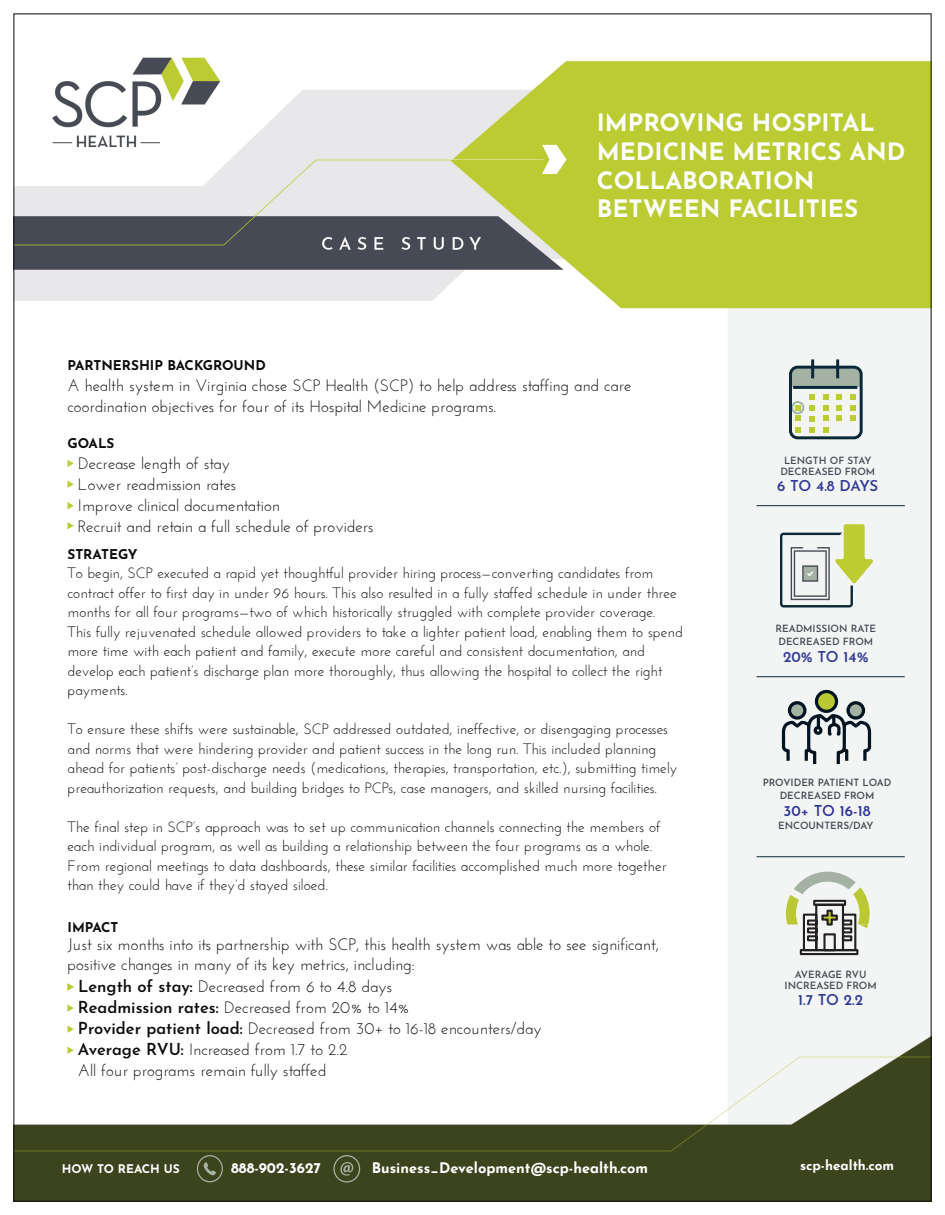
<style>
.page{position:relative;width:945px;height:1215px;background:#fff}
.page>*{position:absolute;margin:0;border:0;box-sizing:border-box;transform-origin:0 0}
.t1{font:700 24px/28.8px "Josefin Sans";color:#fbfdfc}
.t2{font:16.65px/19.5px "Josefin Sans";color:#0d0d0d}
.t3{font:16.5px "Josefin Sans";color:#0d0d0d}
.t4{font:15px/19.5px "Josefin Sans";color:#0d0d0d}
.t5{font:600 15px "Josefin Sans";letter-spacing:-.03em;color:#313a96}
.t6{font:600 15px "Josefin Sans";color:#2f3795}
.t7{font:700 14.7px "Josefin Sans";color:#fff}
.t8{font:700 13.5px "Josefin Sans";color:#0d0d0d}
.t9{font:700 13.5px "Josefin Sans";color:#fff}
.t10{font:700 12px "Josefin Sans";color:#fff}
.t11{font:600 10.05px "Josefin Sans";color:#474c55}
.t12{font:600 10.05px "Josefin Sans";color:#464b54}
.s1{font-weight:600}
</style>
<div class="page">
<img style="left:16px;top:57px;width:914px;height:1143px">
<hr style="left:757px;top:505px;width:148px;height:1px;background:#0a2838">
<hr style="left:757px;top:676px;width:148px;height:1px;background:#0a2838">
<hr style="left:757px;top:856px;width:148px;height:1px;background:#0a2838">
<svg style="left:197px;top:1155px;width:26px;height:27px"></svg>
<svg style="left:333px;top:1155px;width:27px;height:28px"></svg>
<svg style="left:780px;top:688px;width:93px;height:79px"></svg>
<svg style="left:67px;top:460px;width:7px;height:7px"></svg>
<svg style="left:67px;top:522px;width:7px;height:7px"></svg>
<svg style="left:67px;top:502px;width:7px;height:7px"></svg>
<svg style="left:67px;top:481px;width:7px;height:7px"></svg>
<svg style="left:67px;top:1047px;width:7px;height:7px"></svg>
<svg style="left:67px;top:1026px;width:7px;height:7px"></svg>
<svg style="left:67px;top:1004px;width:7px;height:8px"></svg>
<svg style="left:67px;top:983px;width:7px;height:8px"></svg>
<svg style="left:786px;top:872px;width:84px;height:84px"></svg>
<svg style="left:789px;top:359px;width:74px;height:80px"></svg>
<svg style="left:780px;top:524px;width:94px;height:84px"></svg>
<p class="t1" style="left:597px;top:105px;width:310px">IMPROVING HOSPITAL<br>MEDICINE METRICS AND<br>COLLABORATION</p>
<p class="t1" style="left:597px;top:191px;width:263px">BETWEEN FACILITIES</p>
<p class="t8" style="left:68px;top:353px;width:200px">PARTNERSHIP BACKGROUND</p>
<p class="t3" style="left:68px;top:375px;width:566px">A health system in Virginia chose SCP Health (SCP) to help address staffing and care</p>
<p class="t3" style="left:68px;top:396px;width:430px">coordination objectives for four of its Hospital Medicine programs.</p>
<p class="t8" style="left:68px;top:431px;width:49px">GOALS</p>
<p class="t3" style="left:78px;top:453px;width:154px">Decrease length of stay</p>
<p class="t3" style="left:78px;top:474px;width:160px">Lower readmission rates</p>
<p class="t3" style="left:78px;top:495px;width:204px">Improve clinical documentation</p>
<p class="t3" style="left:78px;top:516px;width:297px">Recruit and retain a full schedule of providers</p>
<p class="t8" style="left:68px;top:542px;width:72px">STRATEGY</p>
<p class="t4" style="left:68px;top:563px;width:617px">To begin, SCP executed a rapid yet thoughtful provider hiring process—converting candidates from contract offer to first day in under 96 hours. This also resulted in a fully staffed schedule in under three months for all four programs—two of which historically struggled with complete provider coverage.<br>This fully rejuvenated schedule allowed providers to take a lighter patient load, enabling them to spend more time with each patient and family, execute more careful and consistent documentation, and develop each patient’s discharge plan more thoroughly, thus allowing the hospital to collect the right payments.</p>
<p class="t4" style="left:68px;top:719px;width:611px">To ensure these shifts were sustainable, SCP addressed outdated, ineffective, or disengaging processes and norms that were hindering provider and patient success in the long run. This included planning ahead for patients’ post-discharge needs (medications, therapies, transportation, etc.), submitting timely preauthorization requests, and building bridges to PCPs, case managers, and skilled nursing facilities.</p>
<p class="t4" style="left:68px;top:816px;width:601px">The final step in SCP’s approach was to set up communication channels connecting the members of each individual program, as well as building a relationship between the four programs as a whole.<br>From regional meetings to data dashboards, these similar facilities accomplished much more together than they could have if they’d stayed siloed.</p>
<p class="t8" style="left:68px;top:915px;width:52px">IMPACT</p>
<p class="t2" style="left:68px;top:934px;width:593px">Just six months into its partnership with SCP, this health system was able to see significant, positive changes in many of its key metrics, including:</p>
<p class="t3" style="left:78px;top:976px;width:316px"><span class="s1">Length of stay:</span> Decreased from 6 to 4.8 days</p>
<p class="t3" style="left:78px;top:997px;width:333px"><span class="s1">Readmission rates:</span> Decreased from 20% to 14%</p>
<p class="t3" style="left:78px;top:1018px;width:465px"><span class="s1">Provider patient load:</span> Decreased from 30+ to 16-18 encounters/day</p>
<p class="t3" style="left:78px;top:1039px;width:271px"><span class="s1">Average RVU:</span> Increased from 1.7 to 2.2</p>
<p class="t3" style="left:78px;top:1060px;width:250px">All four programs remain fully staffed</p>
<p class="t11" style="left:784px;top:452px;width:89px">LENGTH OF STAY</p>
<p class="t11" style="left:780px;top:463px;width:96px">DECREASED FROM</p>
<p class="t5" style="left:777px;top:473px;width:103px">6 TO 4.8 DAYS</p>
<p class="t11" style="left:775px;top:620px;width:102px">READMISSION RATE</p>
<p class="t11" style="left:778px;top:633px;width:96px">DECREASED FROM</p>
<p class="t5" style="left:783px;top:644px;width:87px">20% TO 14%</p>
<p class="t12" style="left:763px;top:774px;width:130px">PROVIDER PATIENT LOAD</p>
<p class="t12" style="left:780px;top:787px;width:96px">DECREASED FROM</p>
<p class="t6" style="left:784px;top:798px;width:89px">30+ TO 16-18</p>
<p class="t12" style="left:778px;top:817px;width:97px">ENCOUNTERS/DAY</p>
<p class="t11" style="left:795px;top:966px;width:73px">AVERAGE RVU</p>
<p class="t11" style="left:785px;top:977px;width:94px">INCREASED FROM</p>
<p class="t5" style="left:798px;top:987px;width:67px">1.7 TO 2.2</p>
<p class="t10" style="left:62px;top:1158px;width:119px">HOW TO REACH US</p>
<p class="t7" style="left:231px;top:1155px;width:91px">888-902-3627</p>
<p class="t7" style="left:372px;top:1155px;width:278px">Business_Development@scp-health.com</p>
<p class="t9" style="left:800px;top:1153px;width:96px">scp-health.com</p>
</div>
